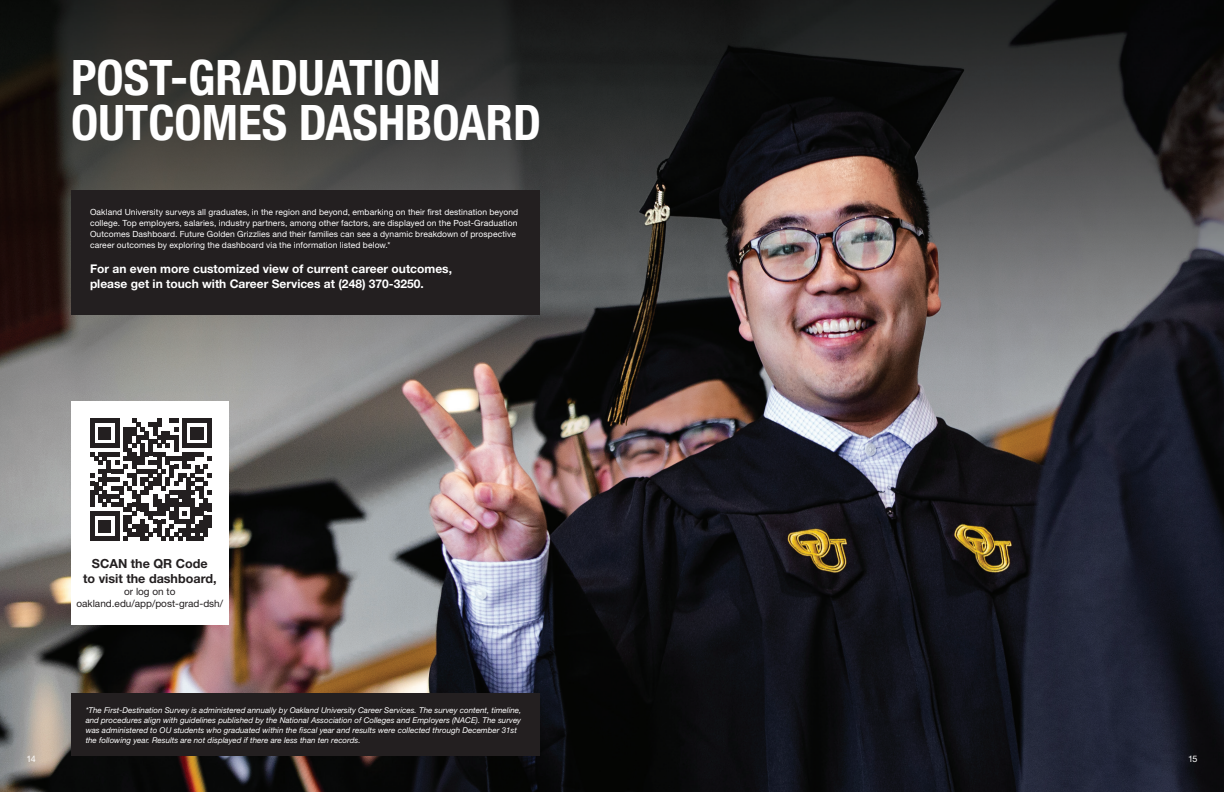
<style>
.page{position:relative;width:1224px;height:792px;background:#fff}
.page>*{position:absolute;margin:0;border:0;box-sizing:border-box;transform-origin:0 0}
.t1{font:700 condensed 49px/45.1px "Helvetica Neue LT Std";color:#fff}
.t2{font:700 12.6px/15.1px "Helvetica Neue LT Std";color:#231f20;text-align:center}
.t3{font:700 12px/15px "Helvetica Neue LT Std";color:#fff}
.t4{font:10px/12px "Helvetica Neue LT Std";color:#231f20;text-align:center}
.t5{font:9px "Helvetica Neue LT Std";color:#fff}
.t6{font:8.5px/11px "Helvetica Neue LT Std";letter-spacing:.01em;color:#fff}
.t7{font:italic 8px/10px "Helvetica Neue LT Std";color:#fff}
</style>
<div class="page">
<img style="left:0;top:0;width:1224px;height:792px">
<div style="left:71px;top:191px;width:469px;height:124px;background:#231f20"></div>
<div style="left:71px;top:694px;width:469px;height:62px;background:#231f20"></div>
<div style="left:71px;top:401px;width:157px;height:223px;background:#fff"></div>
<svg style="left:90px;top:418px;width:122px;height:123px"></svg>
<div style="left:207px;top:503px;width:5px;height:8px;background:#231f20"></div>
<div style="left:207px;top:515px;width:5px;height:13px;background:#231f20"></div>
<h2 class="t1" style="left:71px;top:54px;width:472px">POST-GRADUATION<br>OUTCOMES DASHBOARD</h2>
<p class="t6" style="left:90px;top:206px;width:430px">Oakland University surveys all graduates, in the region and beyond, embarking on their first destination beyond college. Top employers, salaries, industry partners, among other factors, are displayed on the Post Graduation Outcomes Dashboard. Future Golden Grizzlies and their families can see a dynamic breakdown of prospective career outcomes by exploring the dashboard via the information listed below.*</p>
<p class="t3" style="left:90px;top:261px;width:364px">For an even more customized view of current career outcomes, please get in touch with Career Services at (248) 370-3250.</p>
<p class="t6" style="left:471px;top:217px;width:5px">-</p>
<p class="t2" style="left:83px;top:555px;width:135px">SCAN the QR Code<br>to visit the dashboard,</p>
<p class="t4" style="left:76px;top:585px;width:148px">or log on to oakland.edu/app/post-grad-dsh/</p>
<p class="t7" style="left:86px;top:705px;width:437px">*The First-Destination Survey is administered annually by Oakland University Career Services. The survey content, timeline, and procedures align with guidelines published by the National Association of Colleges and Employers (NACE). The survey was administered to OU students who graduated within the fscal year and results were collected through December 31st the following year. Results are not displayed if there are less than ten records.</p>
<p class="t5" style="left:27px;top:754px;width:11px">14</p>
<p class="t5" style="left:1188px;top:754px;width:11px">15</p>
</div>
